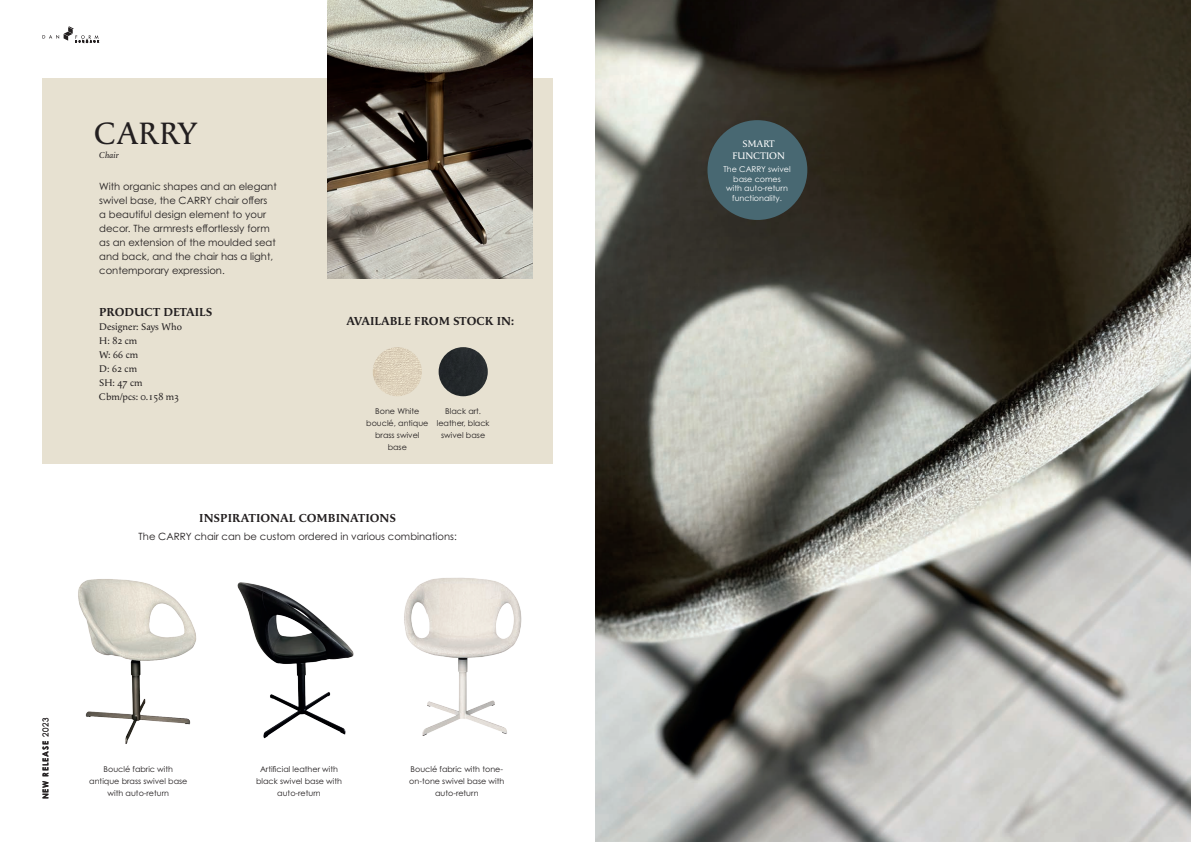
<style>
.page{position:relative;width:1191px;height:842px;background:#fff}
.page>*{position:absolute;margin:0;border:0;box-sizing:border-box;transform-origin:0 0}
.t1{font:32px "Apolline Std";letter-spacing:-.01em;color:#231f20}
.t2{font:700 12px "Apolline Std";color:#231f20}
.t3{font:10px/14px "Century Gothic Pro";color:#231f20}
.t4{font:10px "Apolline Std";color:#231f20}
.t5{font:9.9px/11.9px "Apolline Std";color:#fff;text-align:center}
.t6{font:italic 9px "Apolline Std";color:#231f20}
.t7{font:8px/12px "Century Gothic Pro";color:#231f20;text-align:center}
.t8{font:8px/9.6px "Century Gothic Pro";color:#fff;text-align:center}
.Produkttekst_manchet{font:700 8px "Century Gothic Pro";letter-spacing:.1em;color:#231f20}
.s1{font-weight:400}
</style>
<div class="page">
<svg style="left:43px;top:26px;width:56px;height:16px"></svg>
<div style="left:43px;top:78px;width:510px;height:386px;background:#e7e1d1"></div>
<img style="left:595px;top:0;width:596px;height:842px">
<img style="left:78px;top:579px;width:119px;height:165px">
<img style="left:237px;top:582px;width:117px;height:157px">
<img style="left:328px;top:0;width:205px;height:278px">
<img style="left:404px;top:577px;width:118px;height:159px">
<div style="left:707px;top:120px;width:100px;height:100px;background:#486872;border-radius:50%"></div>
<img style="left:373px;top:347px;width:49px;height:49px;border-radius:25px">
<img style="left:438px;top:347px;width:50px;height:49px;border-radius:25px">
<p class="t1" style="left:95px;top:114px;width:104px">CARRY</p>
<p class="t3" style="left:99px;top:179px;width:179px">With organic shapes and an elegant swivel base, the CARRY chair offers<br>a beautiful design element to your decor. The armrests effortlessly form as an extension of the moulded seat and back, and the chair has a light, contemporary expression.</p>
<p class="t2" style="left:99px;top:305px;width:115px">PRODUCT DETAILS</p>
<p class="t4" style="left:99px;top:320px;width:84px">Designer: Says Who</p>
<p class="t4" style="left:99px;top:334px;width:40px">H: 82 cm</p>
<p class="t4" style="left:99px;top:348px;width:40px">W: 66 cm</p>
<p class="t4" style="left:99px;top:362px;width:39px">D: 62 cm</p>
<p class="t4" style="left:99px;top:376px;width:45px">SH: 47 cm</p>
<p class="t4" style="left:99px;top:390px;width:81px">Cbm/pcs: 0.158 m3</p>
<p class="t6" style="left:99px;top:150px;width:21px">Chair</p>
<p class="t2" style="left:346px;top:314px;width:169px">AVAILABLE FROM STOCK IN:</p>
<p class="t7" style="left:366px;top:405px;width:64px">Bone White bouclé, antique brass swivel base</p>
<p class="t7" style="left:437px;top:405px;width:54px">Black art. leather, black swivel base</p>
<p class="t2" style="left:199px;top:511px;width:198px">INSPIRATIONAL COMBINATIONS</p>
<p class="t3" style="left:139px;top:529px;width:320px">The CARRY chair can be custom ordered in various combinations:</p>
<p class="Produkttekst_manchet" style="left:41px;top:799px;width:84px;rotate:-90deg">NEW RELEASE <span class="s1">2023</span></p>
<p class="t7" style="left:89px;top:763px;width:100px">Bouclé fabric with antique brass swivel base with auto-return</p>
<p class="t7" style="left:409px;top:763px;width:97px">Bouclé fabric with tone&shy;on-tone swivel base with auto-return</p>
<p class="t7" style="left:256px;top:763px;width:88px">Artificial leather with black swivel base with auto-return</p>
<p class="t5" style="left:732px;top:138px;width:54px">SMART<br>FUNCTION</p>
<p class="t8" style="left:723px;top:164px;width:69px">The CARRY swivel base comes<br>with auto-return functionality.</p>
</div>
